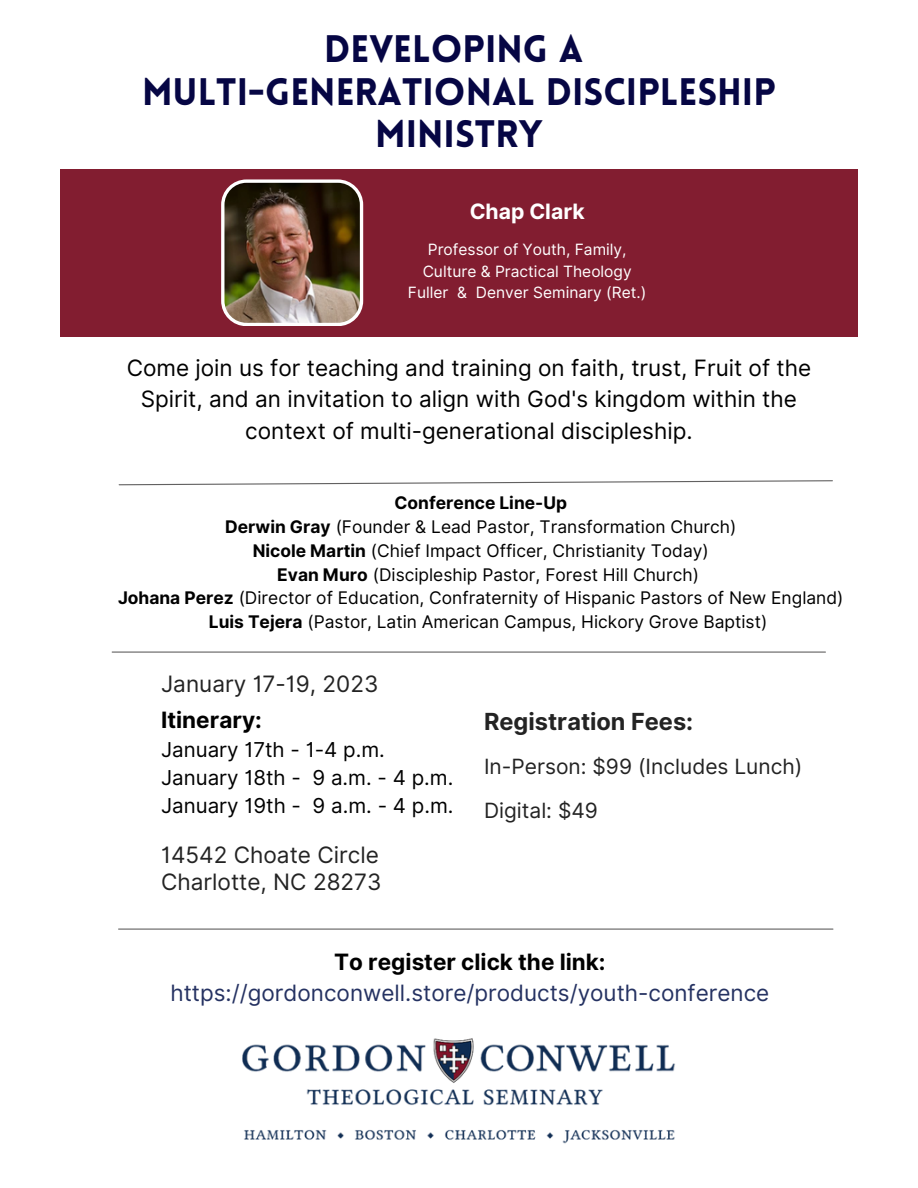
<style>
.page{position:relative;width:918px;height:1188px;background:#fff}
.page>*{position:absolute;margin:0;border:0;box-sizing:border-box;transform-origin:0 0}
.t1{font:900 37.5px/42.8px "Lovelo";color:#060644;text-align:center}
.t2{font:700 23.55px "Inter";color:#232323}
.t3{font:22.5px/31.5px "Inter";color:#000;text-align:center}
.t4{font:22.5px "Inter";color:#253262}
.t5{font:22.5px/27.5px "Inter";color:#232323}
.t6{font:700 22.5px "Inter";color:#000}
.t7{font:700 21.15px "Inter";color:#fff}
.t8{font:21px/44.2px "Inter";color:#232323}
.t9{font:20.55px/28.2px "Inter";color:#000}
.t10{font:17.4px "Inter";color:#000}
.t11{font:700 17.4px "Inter";color:#000}
.t12{font:15.6px/21.3px "Inter";color:#fff;text-align:center}
.s1{font-weight:700}
</style>
<div class="page">
<div style="left:60px;top:169px;width:798px;height:168px;background:#821d30"></div>
<img style="left:221px;top:179px;width:142px;height:147px">
<hr style="left:119px;top:929px;width:714px;height:1px;background:#626161">
<hr style="left:112px;top:652px;width:713px;height:1px;background:#626161">
<img style="left:242px;top:1038px;width:433px;height:106px">
<svg style="left:118px;top:480px;width:715px;height:6px"></svg>
<h1 class="t1" style="left:142px;top:31px;width:635px">DEVELOPING A<br>MULTI-GENERATIONAL DISCIPLESHIP<br>MINISTRY</h1>
<p class="t7" style="left:470px;top:199px;width:117px">Chap Clark</p>
<p class="t12" style="left:408px;top:239px;width:240px">Professor of Youth, Family,<br>Culture &amp; Practical Theology<br>Fuller &amp; Denver Seminary (Ret.)</p>
<p class="t3" style="left:127px;top:352px;width:686px">Come join us for teaching and training on faith, trust, Fruit of the<br>Spirit, and an invitation to align with God's kingdom within the context of multi-generational discipleship.</p>
<p class="t11" style="left:395px;top:492px;width:174px">Conference Line-Up</p>
<p class="t10" style="left:225px;top:516px;width:513px"><span class="s1">Derwin Gray</span> (Founder &amp; Lead Pastor, Transformation Church)</p>
<p class="t10" style="left:253px;top:540px;width:458px"><span class="s1">Nicole Martin</span> (Chief Impact Officer, Christianity Today)</p>
<p class="t10" style="left:277px;top:564px;width:423px"><span class="s1">Evan Muro</span> (Discipleship Pastor, Forest Hill Church)</p>
<p class="t10" style="left:118px;top:588px;width:727px"><span class="s1">Johana Perez</span> (Director of Education, Confraternity of Hispanic Pastors of New England)</p>
<p class="t10" style="left:209px;top:612px;width:560px"><span class="s1">Luis Tejera</span> (Pastor, Latin American Campus, Hickory Grove Baptist)</p>
<p class="t5" style="left:161px;top:670px;width:219px">January 17-19, 2023</p>
<p class="t6" style="left:161px;top:707px;width:102px">Itinerary:</p>
<p class="t9" style="left:161px;top:735px;width:294px">January 17th - 1-4 p.m.<br>January 18th - 9 a.m. - 4 p.m.<br>January 19th - 9 a.m. - 4 p.m.</p>
<p class="t5" style="left:161px;top:841px;width:222px">14542 Choate Circle<br>Charlotte, NC 28273</p>
<h2 class="t2" style="left:484px;top:707px;width:211px">Registration Fees:</h2>
<p class="t8" style="left:484px;top:744px;width:320px">In-Person: $99 (Includes Lunch)<br>Digital: $49</p>
<p class="t6" style="left:334px;top:949px;width:273px">To register click the link:</p>
<p class="t4" style="left:170px;top:979px;width:600px">https://gordonconwell.store/products/youth-conference</p>
</div>
